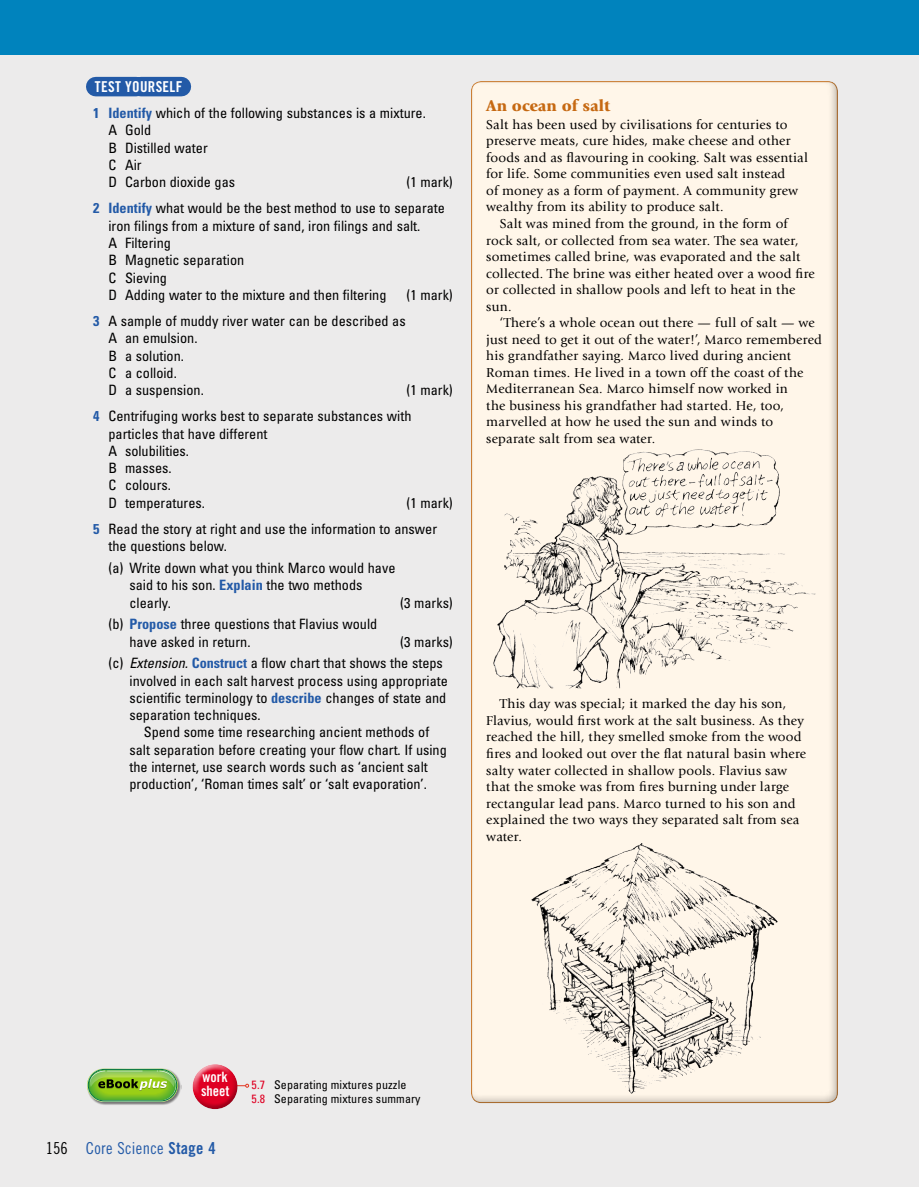
<style>
.page{position:relative;width:919px;height:1187px;background:#fff}
.page>*{position:absolute;margin:0;border:0;box-sizing:border-box;transform-origin:0 0}
.t1{font:16.5px "Trade Gothic LT Std Cn 18";letter-spacing:.02em;color:#235aa7}
.t2{font:900 16.5px "Giovanni Std";color:#c66912}
.t3{font:15px "Trade Gothic LT Std Bd Cn 20";letter-spacing:.02em;color:#fff}
.t4{font:condensed 14.25px/17.2px "Univers LT Std";color:#000}
.t5{font:14.25px/13.5px "Trade Gothic LT Std Bd Cn 20";color:#fff}
.t6{font:13.5px/16.5px "Giovanni Std";letter-spacing:.015em;color:#000}
.t7{font:condensed 12px/14.2px "Univers LT Std";letter-spacing:.01em;color:#000}
.s1{font-weight:700;color:#235aa7}
.s2{font-style:italic}
.s3{color:#df0023}
.s4{color:#000}
.s5{font-family:"Trade Gothic LT Std Bd Cn 20"}
</style>
<div class="page">
<div style="left:0;top:0;width:918px;height:1186px;background:#ecebeb"></div>
<div style="left:0;top:0;width:918px;height:54px;background:#0083bd"></div>
<img style="left:87px;top:1076px;width:94px;height:29px">
<svg style="left:87px;top:1068px;width:91px;height:33px"></svg>
<div style="left:88px;top:1069px;width:89px;height:32px;border:1px solid #00733a;border-radius:16px"></div>
<svg style="left:88px;top:1069px;width:89px;height:31px;background:#83b841"></svg>
<div style="left:458px;top:80px;width:394px;height:1023px;background:#000;opacity:.3"></div>
<div style="left:96px;top:77px;width:85px;height:19px;background:#235aa7"></div>
<img style="left:622px;top:449px;width:77px;height:72px">
<img style="left:537px;top:843px;width:104px;height:52px">
<svg style="left:238px;top:1083px;width:11px;height:5px"></svg>
<div style="left:190px;top:1062px;width:48px;height:36px;background:#fff;opacity:.75"></div>
<div style="left:190px;top:1070px;width:48px;height:40px;background:#000;opacity:.3"></div>
<p class="t3" style="left:95px;top:77px;width:89px">Test yourself</p>
<p class="t4" style="left:108px;top:104px;width:319px;text-indent:-15px"><span class="s1">1 Identify</span> which of the following substances is a mixture.<br>A Gold<br>B Distilled water<br>C Air<br>D Carbon dioxide gas</p>
<p class="t4" style="left:93px;top:169px;width:361px;line-height:26.2px;text-indent:313px">(1 mark)<br><span class="s1">2 Identify</span> what would be the best method to use to separate</p>
<p class="t4" style="left:108px;top:217px;width:313px">iron filings from a mixture of sand, iron filings and salt.<br>A Filtering<br>B Magnetic separation<br>C Sieving<br>D Adding water to the mixture and then filtering</p>
<p class="t4" style="left:406px;top:286px;width:48px">(1 mark)</p>
<p class="t4" style="left:108px;top:312px;width:299px;text-indent:-15px"><span class="s1">3</span> A sample of muddy river water can be described as<br>A an emulsion.<br>B a solution.<br>C a colloid.<br>D a suspension.</p>
<p class="t4" style="left:93px;top:377px;width:361px;line-height:26.2px;text-indent:313px">(1 mark)<br><span class="s1">4</span> Centrifuging works best to separate substances with</p>
<p class="t4" style="left:108px;top:425px;width:160px">particles that have different<br>A solubilities.<br>B masses.<br>C colours.<br>D temperatures.</p>
<p class="t4" style="left:93px;top:489px;width:361px;line-height:26.2px;text-indent:313px">(1 mark)<br><span class="s1">5</span> Read the story at right and use the information to answer</p>
<p class="t4" style="left:108px;top:535px;width:288px;line-height:21.8px">the questions below.<br>(a) Write down what you think Marco would have</p>
<p class="t4" style="left:129px;top:576px;width:234px">said to his son. <span class="s1">Explain</span> the two methods clearly.</p>
<p class="t4" style="left:400px;top:593px;width:54px">(3 marks)</p>
<p class="t4" style="left:129px;top:615px;width:249px;text-indent:-21px">(b) <span class="s1">Propose</span> three questions that Flavius would have asked in return.</p>
<p class="t4" style="left:108px;top:630px;width:346px;line-height:21.8px;text-indent:292px">(3 marks) (c) <span class="s2">Extension.</span> <span class="s1">Construct</span> a flow chart that shows the steps</p>
<p class="t4" style="left:129px;top:671px;width:320px;text-align:justify">involved in each salt harvest process using appropriate scientific terminology to <span class="s1">describe</span> changes of state and separation techniques.</p>
<p class="t4" style="left:129px;top:723px;width:319px;text-indent:14px">Spend some time researching ancient methods of salt separation before creating your flow chart. If using the internet, use search words such as ‘ancient salt production’, ‘Roman times salt’ or ‘salt evaporation’.</p>
<p class="t2" style="left:486px;top:96px;width:125px">An ocean of salt</p>
<p class="t6" style="left:486px;top:116px;width:303px">Salt has been used by civilisations for centuries to</p>
<p class="t6" style="left:486px;top:133px;width:306px">preserve meats, cure hides, make cheese and other</p>
<p class="t6" style="left:486px;top:149px;width:323px">foods and as flavouring in cooking. Salt was essential</p>
<p class="t6" style="left:486px;top:166px;width:300px">for life. Some communities even used salt instead</p>
<p class="t6" style="left:486px;top:182px;width:313px">of money as a form of payment. A community grew</p>
<p class="t6" style="left:486px;top:199px;width:239px">wealthy from its ability to produce salt.</p>
<p class="t6" style="left:500px;top:215px;width:289px">Salt was mined from the ground, in the form of</p>
<p class="t6" style="left:486px;top:232px;width:314px">rock salt, or collected from sea water. The sea water,</p>
<p class="t6" style="left:486px;top:248px;width:315px">sometimes called brine, was evaporated and the salt</p>
<p class="t6" style="left:486px;top:265px;width:330px">collected. The brine was either heated over a wood fire</p>
<p class="t6" style="left:486px;top:281px;width:310px">or collected in shallow pools and left to heat in the</p>
<p class="t6" style="left:486px;top:298px;width:27px">sun.</p>
<p class="t6" style="left:500px;top:314px;width:316px">‘There’s a whole ocean out there — full of salt — we</p>
<p class="t6" style="left:486px;top:331px;width:337px">just need to get it out of the water!’, Marco remembered</p>
<p class="t6" style="left:486px;top:347px;width:306px">his grandfather saying. Marco lived during ancient</p>
<p class="t6" style="left:486px;top:364px;width:318px">Roman times. He lived in a town off the coast of the</p>
<p class="t6" style="left:486px;top:380px;width:303px">Mediterranean Sea. Marco himself now worked in</p>
<p class="t6" style="left:486px;top:397px;width:299px">the business his grandfather had started. He, too,</p>
<p class="t6" style="left:486px;top:413px;width:288px">marvelled at how he used the sun and winds to</p>
<p class="t6" style="left:486px;top:430px;width:170px">separate salt from sea water.</p>
<p class="t6" style="left:486px;top:696px;width:321px;text-indent:14px">This day was special; it marked the day his son, Flavius, would first work at the salt business. As they reached the hill, they smelled smoke from the wood fires and looked out over the flat natural basin where salty water collected in shallow pools. Flavius saw that the smoke was from fires burning under large rectangular lead pans. Marco turned to his son and explained the two ways they separated salt from sea water.</p>
<p class="t5" style="left:201px;top:1069px;width:30px">work sheet</p>
<p class="t7" style="left:251px;top:1076px;width:170px"><span class="s3">5.7</span> Separating mixtures puzzle<br><span class="s3">5.8</span> Separating mixtures summary</p>
<p class="t1" style="left:46px;top:1138px;width:171px"><span class="s4">156</span> Core Science <span class="s5">Stage 4</span></p>
</div>
